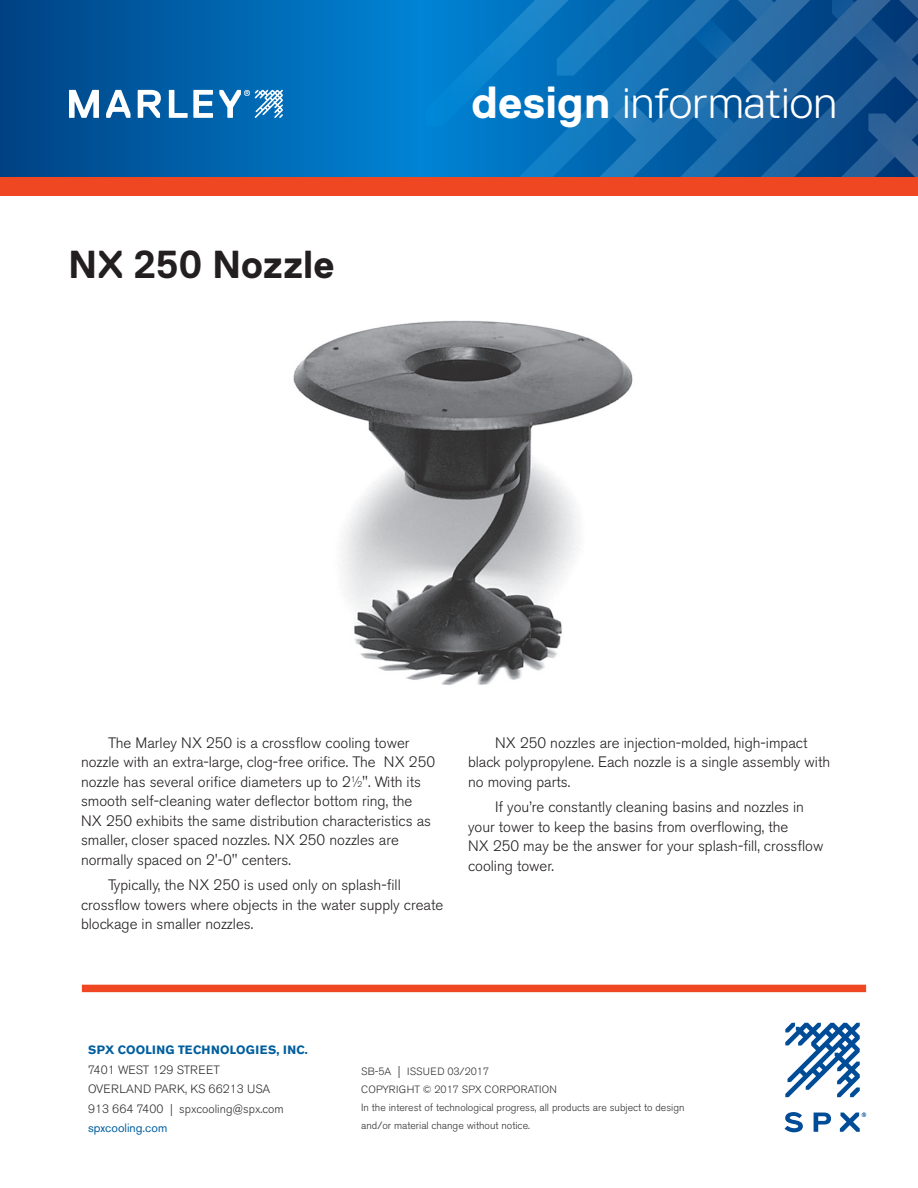
<style>
.page{position:relative;width:918px;height:1188px;background:#fff}
.page>*{position:absolute;margin:0;border:0;box-sizing:border-box;transform-origin:0 0}
.Front_Cover_Page_Hea{font:300 45px "Replica Std";letter-spacing:.005em;color:#fff}
.Headline{font:700 39px "Replica Std";color:#231f20}
.Body_text{font:300 15px/19.5px "Akzidenz Grotesk BE";color:#231f20}
.t1{font:300 12px "Akzidenz Grotesk BE";color:#312f30}
.t2{font:700 12px "Akzidenz Grotesk BE";letter-spacing:.03em;color:#005e9e}
.t3{font:12px "Akzidenz Grotesk BE";color:#005e9e}
.t4{font:300 10.5px/18px "Akzidenz Grotesk BE";color:#312f30}
.t5{font:300 10.5px/18px "Akzidenz Grotesk BE";letter-spacing:.02em;color:#312f30}
.s1{font-weight:700}
.s2{font-size:8.25px}
.s3{font-size:12px}
</style>
<div class="page">
<img style="left:293px;top:320px;width:340px;height:365px">
<svg style="left:0;top:0;width:330px;height:177px;background:#005ba2"></svg>
<svg style="left:330px;top:0;width:96px;height:177px;background:#007ccc"></svg>
<div style="left:426px;top:0;width:12px;height:177px;background:#0083d3"></div>
<svg style="left:438px;top:0;width:480px;height:177px;background:#0e67ab"></svg>
<div style="left:0;top:177px;width:918px;height:19px;background:#ef4722"></div>
<svg style="left:69px;top:90px;width:30px;height:28px"></svg>
<svg style="left:106px;top:90px;width:25px;height:28px"></svg>
<svg style="left:138px;top:90px;width:23px;height:28px"></svg>
<svg style="left:169px;top:90px;width:44px;height:28px"></svg>
<svg style="left:219px;top:90px;width:64px;height:28px"></svg>
<div style="left:82px;top:985px;width:784px;height:7px;background:#ef4722"></div>
<svg style="left:785px;top:1023px;width:75px;height:74px"></svg>
<svg style="left:785px;top:1112px;width:18px;height:20px"></svg>
<svg style="left:814px;top:1113px;width:17px;height:19px"></svg>
<svg style="left:840px;top:1113px;width:26px;height:19px"></svg>
<p class="Headline" style="left:68px;top:242px;width:268px">NX 250 Nozzle</p>
<p class="Front_Cover_Page_Hea" style="left:471px;top:77px;width:367px"><span class="s1">design</span> information</p>
<p class="Body_text" style="left:81px;top:733px;width:356px;text-indent:27px">The Marley NX 250 is a crossflow cooling tower nozzle with an extra-large, clog-free orifice. The NX 250 nozzle has several orifice diameters up to 2<sup>1</sup>⁄<span class="s2">2</span>". With its smooth self-cleaning water deflector bottom ring, the NX 250 exhibits the same distribution characteristics as smaller, closer spaced nozzles. NX 250 nozzles are normally spaced on 2'-0" centers.</p>
<p class="Body_text" style="left:81px;top:876px;width:364px;text-indent:27px">Typically, the NX 250 is used only on splash-fill crossflow towers where objects in the water supply create blockage in smaller nozzles.</p>
<p class="Body_text" style="left:468px;top:733px;width:364px;text-indent:27px">NX 250 nozzles are injection-molded, high-impact black polypropylene. Each nozzle is a single assembly with no moving parts.</p>
<p class="Body_text" style="left:468px;top:798px;width:357px;text-indent:27px">If you’re constantly cleaning basins and nozzles in your tower to keep the basins from overflowing, the<br>NX 250 may be the answer for your splash-fill, crossflow cooling tower.</p>
<p class="t2" style="left:88px;top:1043px;width:221px">SPX COOLING TECHNOLOGIES, INC.</p>
<p class="t1" style="left:88px;top:1063px;width:134px">7401 WEST 129 STREET</p>
<p class="t1" style="left:88px;top:1082px;width:184px">OVERLAND PARK, KS 66213 USA</p>
<p class="t1" style="left:88px;top:1102px;width:197px">913 664 7400 | spxcooling@spx.com</p>
<p class="t3" style="left:88px;top:1121px;width:81px">spxcooling.com</p>
<p class="t5" style="left:361px;top:1062px;width:197px">SB-5A <span class="s3">|</span> ISSUED 03/2017<br>COPYRIGHT © 2017 SPX CORPORATION</p>
<p class="t4" style="left:361px;top:1098px;width:325px">In the interest of technological progress, all products are subject to design and/or material change without notice.</p>
</div>
